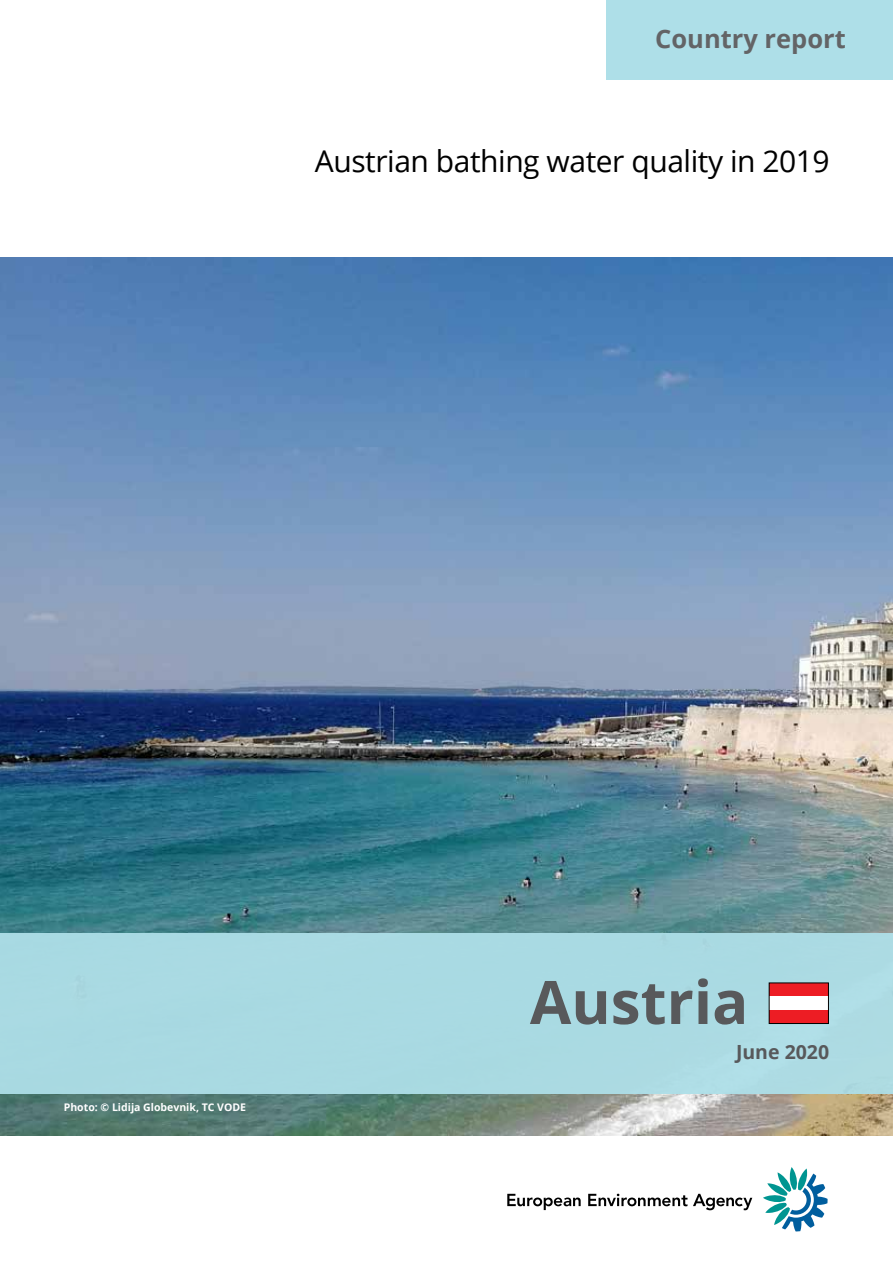
<style>
.page{position:relative;width:893px;height:1263px;background:#fff}
.page>*{position:absolute;margin:0;border:0;box-sizing:border-box;transform-origin:0 0}
.t1{font:700 60px "Open Sans";color:#58595b}
.t2{font:30px "Open Sans";letter-spacing:-.015em;color:#000}
.t3{font:700 25.5px "Open Sans";color:#636466}
.t4{font:700 19.5px "Open Sans";color:#58595b}
.t5{font:700 10.5px "Open Sans";color:#fff}
</style>
<div class="page">
<img style="left:0;top:257px;width:893px;height:878px">
<svg style="left:507px;top:1194px;width:74px;height:16px"></svg>
<svg style="left:588px;top:1194px;width:99px;height:12px"></svg>
<svg style="left:693px;top:1194px;width:59px;height:16px"></svg>
<svg style="left:763px;top:1167px;width:64px;height:64px"></svg>
<div style="left:606px;top:0;width:287px;height:80px;background:#aedfe8"></div>
<div style="left:0;top:933px;width:893px;height:161px;background:#aedfe8"></div>
<div style="left:769px;top:1010px;width:59px;height:13px;background:#ed1d24"></div>
<div style="left:769px;top:983px;width:59px;height:13px;background:#ed1d24"></div>
<div style="left:769px;top:996px;width:59px;height:14px;background:#fff"></div>
<div style="left:769px;top:982px;width:60px;height:42px;border:1px solid #000"></div>
<p class="t3" style="left:655px;top:21px;width:192px">Country report</p>
<p class="t2" style="left:315px;top:141px;width:516px">Austrian bathing water quality in 2019</p>
<p class="t5" style="left:64px;top:1100px;width:184px">Photo: © Lidija Globevnik, TC VODE</p>
<h1 class="t1" style="left:530px;top:960px;width:220px">Austria</h1>
<p class="t4" style="left:736px;top:1038px;width:95px">June 2020</p>
</div>
